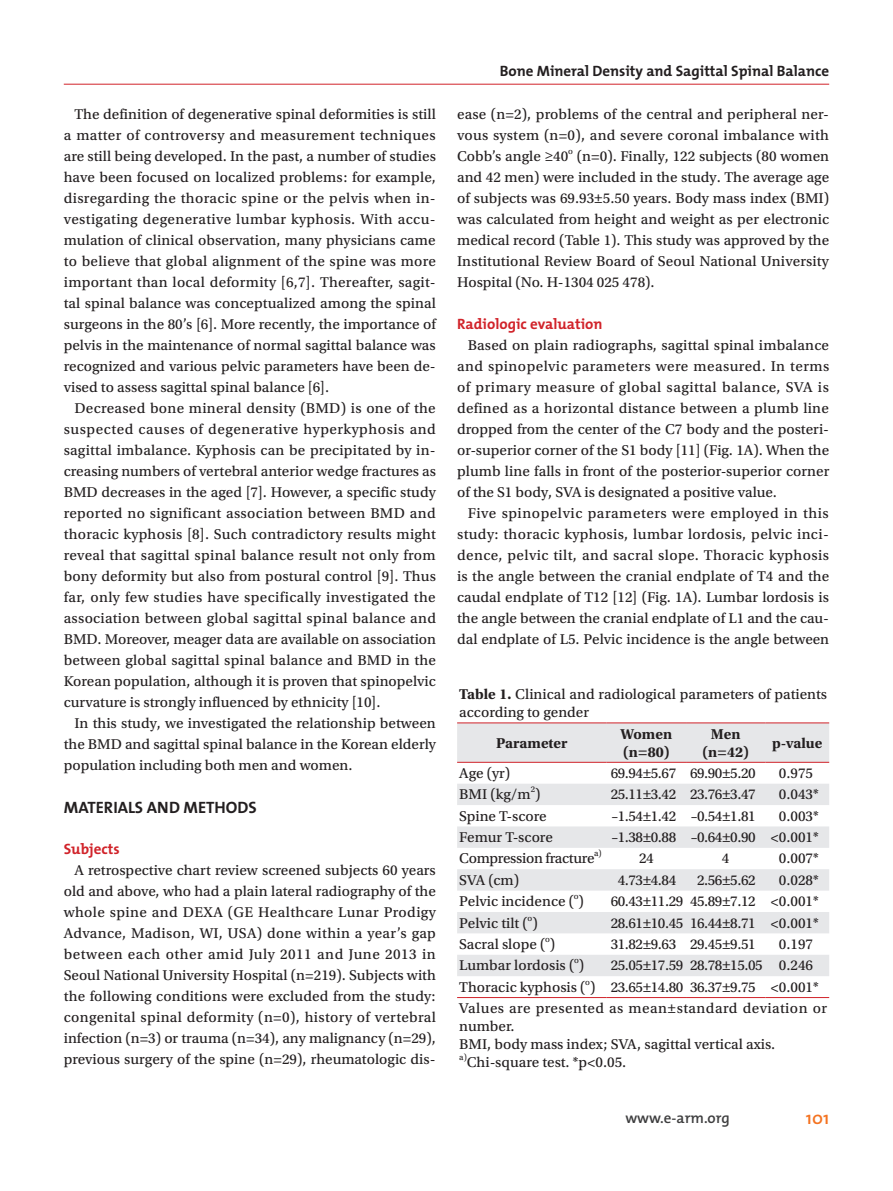
<style>
.page{position:relative;width:893px;height:1191px;background:#fff}
.page>*{position:absolute;margin:0;border:0;box-sizing:border-box;transform-origin:0 0}
.t1{font:600 18px "The Mix";color:#f47321}
.서론{font:700 16.5px "The Mix";color:#231f20}
.바탕글{font:15px/21px "Utopia Std Capt";color:#231f20;text-align:justify}
.표{font:15px/18px "Utopia Std Capt";color:#231f20}
.표-2{font:15px/18px "Utopia Std Capt";letter-spacing:.03em;color:#231f20}
.쪽제목_홀{font:700 15px "The Mix";color:#231f20}
.표1라인{font:700 15px "Utopia Std";color:#231f20}
._1{font:700 15px "The Mix";color:#d1232a}
.표-3{font:15px "Utopia Std Capt";letter-spacing:-.02em;color:#231f20}
.t2{font:600 15px "The Mix";color:#3e3e3f}
.표-4{font:8.7px "Utopia Std Capt";color:#231f20}
.바탕글-2{font:8.7px "Utopia Std Capt";color:#231f20}
.s1{font-family:"Utopia Std";font-weight:700}
</style>
<div class="page">
<hr style="left:64px;top:84px;width:765px;height:1px;background:#d1232a">
<svg style="left:457px;top:723px;width:372px;height:253px;fill:#e6e7e9"></svg>
<hr style="left:457px;top:722px;width:150px;height:1px;background:#d1232a">
<hr style="left:607px;top:722px;width:79px;height:1px;background:#d1232a">
<hr style="left:686px;top:722px;width:79px;height:1px;background:#d1232a">
<hr style="left:765px;top:722px;width:64px;height:1px;background:#d1232a">
<hr style="left:457px;top:762px;width:150px;height:1px;background:#d1232a">
<hr style="left:607px;top:762px;width:79px;height:1px;background:#d1232a">
<hr style="left:686px;top:762px;width:79px;height:1px;background:#d1232a">
<hr style="left:765px;top:762px;width:64px;height:1px;background:#d1232a">
<hr style="left:457px;top:997px;width:150px;height:1px;background:#d1232a">
<hr style="left:607px;top:997px;width:79px;height:1px;background:#d1232a">
<hr style="left:686px;top:997px;width:79px;height:1px;background:#d1232a">
<hr style="left:765px;top:997px;width:64px;height:1px;background:#d1232a">
<p class="바탕글" style="left:64px;top:104px;width:374px;text-indent:11px">The definition of degenerative spinal deformities is still a matter of controversy and measurement techniques are still being developed. In the past, a number of studies have been focused on localized problems: for example, disregarding the thoracic spine or the pelvis when in&shy;vestigating degenerative lumbar kyphosis. With accu&shy;mulation of clinical observation, many physicians came to believe that global alignment of the spine was more important than local deformity [6,7]. Thereafter, sagit&shy;tal spinal balance was conceptualized among the spinal surgeons in the 80’s [6]. More recently, the importance of pelvis in the maintenance of normal sagittal balance was recognized and various pelvic parameters have been de&shy;vised to assess sagittal spinal balance [6].</p>
<p class="바탕글" style="left:64px;top:398px;width:374px;text-indent:11px">Decreased bone mineral density (BMD) is one of the suspected causes of degenerative hyperkyphosis and sagittal imbalance. Kyphosis can be precipitated by in&shy;creasing numbers of vertebral anterior wedge fractures as BMD decreases in the aged [7]. However, a specific study reported no significant association between BMD and thoracic kyphosis [8]. Such contradictory results might reveal that sagittal spinal balance result not only from bony deformity but also from postural control [9]. Thus far, only few studies have specifically investigated the association between global sagittal spinal balance and BMD. Moreover, meager data are available on association between global sagittal spinal balance and BMD in the Korean population, although it is proven that spinopelvic curvature is strongly influenced by ethnicity [10].</p>
<p class="바탕글" style="left:64px;top:713px;width:374px;text-indent:11px">In this study, we investigated the relationship between the BMD and sagittal spinal balance in the Korean elderly population including both men and women.</p>
<p class="서론" style="left:64px;top:794px;width:195px">MATERIALS AND METHODS</p>
<p class="_1" style="left:64px;top:836px;width:57px">Subjects</p>
<p class="바탕글" style="left:64px;top:860px;width:374px;text-indent:11px">A retrospective chart review screened subjects 60 years old and above, who had a plain lateral radiography of the whole spine and DEXA (GE Healthcare Lunar Prodigy Advance, Madison, WI, USA) done within a year’s gap between each other amid July 2011 and June 2013 in Seoul National University Hospital (n=219). Subjects with the following conditions were excluded from the study: congenital spinal deformity (n=0), history of vertebral infection (n=3) or trauma (n=34), any malignancy (n=29), previous surgery of the spine (n=29), rheumatologic dis-</p>
<p class="쪽제목_홀" style="left:500px;top:59px;width:331px">Bone Mineral Density and Sagittal Spinal Balance</p>
<p class="바탕글" style="left:457px;top:104px;width:374px">ease (n=2), problems of the central and peripheral ner&shy;vous system (n=0), and severe coronal imbalance with Cobb’s angle ≥40</p>
<p class="바탕글" style="left:457px;top:146px;width:374px;text-indent:120px">(n=0). Finally, 122 subjects (80 women and 42 men) were included in the study. The average age of subjects was 69.93±5.50 years. Body mass index (BMI) was calculated from height and weight as per electronic medical record (Table 1). This study was approved by the Institutional Review Board of Seoul National University Hospital (No. H-1304 025 478).</p>
<p class="_1" style="left:457px;top:311px;width:147px">Radiologic evaluation</p>
<p class="바탕글" style="left:457px;top:335px;width:374px;text-indent:11px">Based on plain radiographs, sagittal spinal imbalance and spinopelvic parameters were measured. In terms of primary measure of global sagittal balance, SVA is defined as a horizontal distance between a plumb line dropped from the center of the C7 body and the posteri&shy;or-superior corner of the S1 body [11] (Fig. 1A). When the plumb line falls in front of the posterior-superior corner of the S1 body, SVA is designated a positive value.</p>
<p class="바탕글" style="left:457px;top:503px;width:374px;text-indent:11px">Five spinopelvic parameters were employed in this study: thoracic kyphosis, lumbar lordosis, pelvic inci&shy;dence, pelvic tilt, and sacral slope. Thoracic kyphosis is the angle between the cranial endplate of T4 and the caudal endplate of T12 [12] (Fig. 1A). Lumbar lordosis is the angle between the cranial endplate of L1 and the cau&shy;dal endplate of L5. Pelvic incidence is the angle between</p>
<p class="바탕글-2" style="left:568px;top:146px;width:6px">o</p>
<p class="표" style="left:459px;top:685px;width:369px"><span class="s1">Table 1.</span> Clinical and radiological parameters of patients according to gender</p>
<p class="표1라인" style="left:496px;top:734px;width:73px">Parameter</p>
<p class="표1라인" style="left:620px;top:725px;width:53px">Women</p>
<p class="표1라인" style="left:623px;top:743px;width:49px">(n=80)</p>
<p class="표1라인" style="left:711px;top:725px;width:31px">Men</p>
<p class="표1라인" style="left:702px;top:743px;width:49px">(n=42)</p>
<p class="표1라인" style="left:772px;top:734px;width:52px">p-value</p>
<p class="표" style="left:459px;top:764px;width:53px">Age (yr)</p>
<p class="표" style="left:611px;top:764px;width:67px">69.94±5.67</p>
<p class="표" style="left:690px;top:764px;width:67px">69.90±5.20</p>
<p class="표" style="left:779px;top:764px;width:36px">0.975</p>
<p class="표" style="left:459px;top:785px;width:83px">BMI (kg/m )</p>
<p class="표-4" style="left:531px;top:784px;width:6px">2</p>
<p class="표" style="left:611px;top:785px;width:67px">25.11±3.42</p>
<p class="표" style="left:690px;top:785px;width:67px">23.76±3.47</p>
<p class="표" style="left:779px;top:785px;width:41px">0.043*</p>
<p class="표" style="left:459px;top:807px;width:89px">Spine T-score</p>
<p class="표" style="left:611px;top:807px;width:66px">–1.54±1.42</p>
<p class="표" style="left:691px;top:807px;width:66px">–0.54±1.81</p>
<p class="표" style="left:779px;top:807px;width:41px">0.003*</p>
<p class="표" style="left:459px;top:828px;width:95px">Femur T-score</p>
<p class="표" style="left:611px;top:828px;width:66px">–1.38±0.88</p>
<p class="표" style="left:691px;top:828px;width:66px">–0.64±0.90</p>
<p class="표" style="left:770px;top:828px;width:50px">&lt;0.001*</p>
<p class="표-3" style="left:459px;top:850px;width:137px">Compression fracture</p>
<p class="표-4" style="left:594px;top:849px;width:9px">a)</p>
<p class="표" style="left:639px;top:850px;width:16px">24</p>
<p class="표" style="left:722px;top:850px;width:9px">4</p>
<p class="표" style="left:779px;top:850px;width:41px">0.007*</p>
<p class="표" style="left:459px;top:871px;width:61px">SVA (cm)</p>
<p class="표" style="left:618px;top:871px;width:60px">4.73±4.84</p>
<p class="표" style="left:697px;top:871px;width:60px">2.56±5.62</p>
<p class="표" style="left:779px;top:871px;width:41px">0.028*</p>
<p class="표" style="left:459px;top:892px;width:126px">Pelvic incidence ( )</p>
<p class="표-4" style="left:574px;top:891px;width:6px">o</p>
<p class="표" style="left:611px;top:892px;width:74px">60.43±11.29</p>
<p class="표" style="left:690px;top:892px;width:67px">45.89±7.12</p>
<p class="표" style="left:770px;top:892px;width:50px">&lt;0.001*</p>
<p class="표" style="left:459px;top:914px;width:80px">Pelvic tilt ( )</p>
<p class="표-4" style="left:528px;top:913px;width:6px">o</p>
<p class="표" style="left:611px;top:914px;width:74px">28.61±10.45</p>
<p class="표" style="left:690px;top:914px;width:67px">16.44±8.71</p>
<p class="표" style="left:770px;top:914px;width:50px">&lt;0.001*</p>
<p class="표" style="left:459px;top:935px;width:98px">Sacral slope ( )</p>
<p class="표-4" style="left:545px;top:934px;width:6px">o</p>
<p class="표" style="left:611px;top:935px;width:67px">31.82±9.63</p>
<p class="표" style="left:690px;top:935px;width:67px">29.45±9.51</p>
<p class="표" style="left:779px;top:935px;width:36px">0.197</p>
<p class="표" style="left:459px;top:957px;width:126px">Lumbar lordosis ( )</p>
<p class="표-4" style="left:574px;top:955px;width:6px">o</p>
<p class="표" style="left:611px;top:957px;width:74px">25.05±17.59</p>
<p class="표" style="left:690px;top:957px;width:74px">28.78±15.05</p>
<p class="표" style="left:779px;top:957px;width:36px">0.246</p>
<p class="표" style="left:459px;top:978px;width:138px">Thoracic kyphosis ( )</p>
<p class="표-4" style="left:585px;top:977px;width:6px">o</p>
<p class="표" style="left:611px;top:978px;width:74px">23.65±14.80</p>
<p class="표" style="left:690px;top:978px;width:67px">36.37±9.75</p>
<p class="표" style="left:770px;top:978px;width:50px">&lt;0.001*</p>
<p class="표-2" style="left:459px;top:999px;width:369px">Values are presented as mean±standard deviation or number.</p>
<p class="표" style="left:459px;top:1035px;width:317px">BMI, body mass index; SVA, sagittal vertical axis.</p>
<p class="표-4" style="left:459px;top:1052px;width:9px">a)</p>
<p class="표" style="left:467px;top:1053px;width:161px">Chi-square test. *p&lt;0.05.</p>
<p class="t2" style="left:625px;top:1105px;width:106px">www.e-arm.org</p>
<p class="t1" style="left:806px;top:1102px;width:25px">101</p>
</div>
